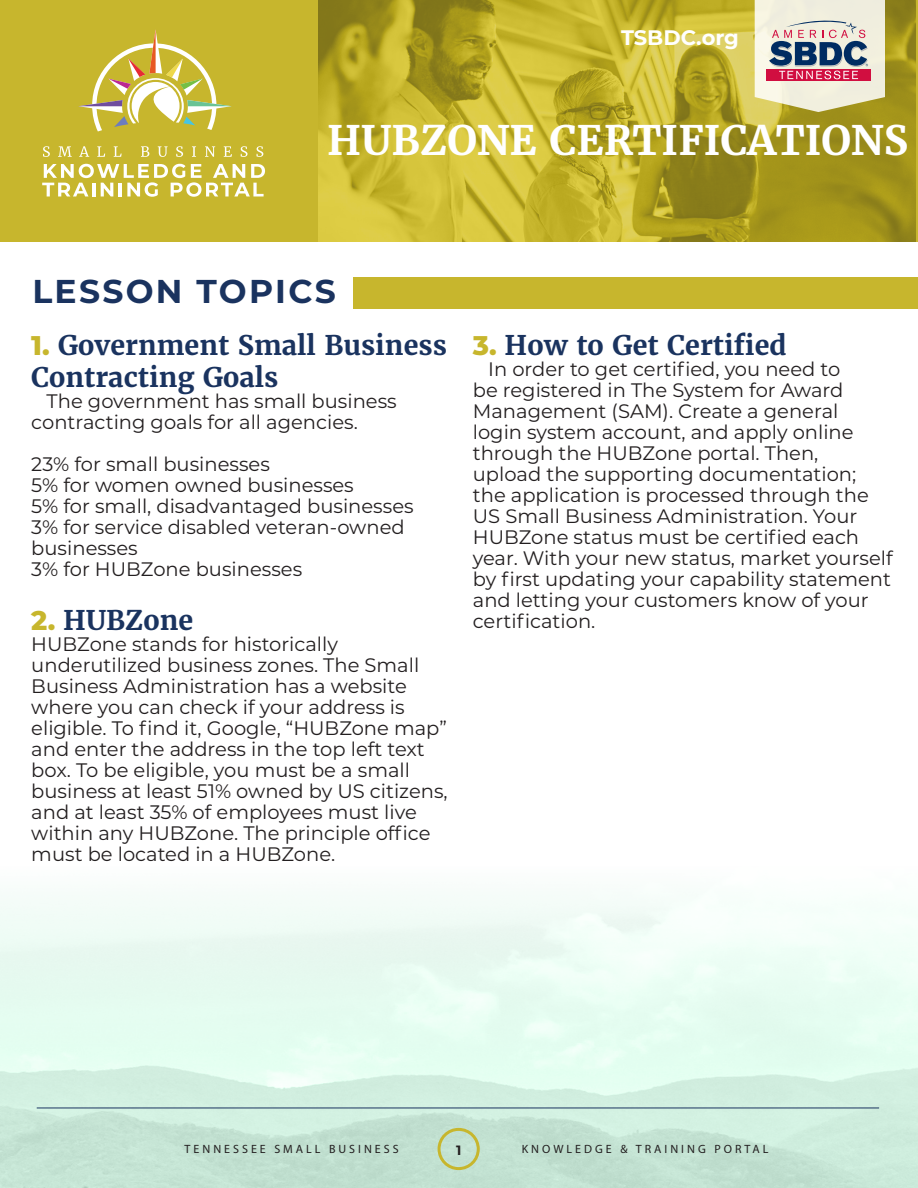
<style>
.page{position:relative;width:918px;height:1188px;background:#fff}
.page>*{position:absolute;margin:0;border:0;box-sizing:border-box;transform-origin:0 0}
.t1{font:700 40.5px "Merriweather";color:#fff}
.t2{font:700 33px "Montserrat";letter-spacing:.07em;color:#1a335f}
.t3{font:700 27px/32.4px "Merriweather";color:#1a335f}
.t4{font:700 21px "Montserrat";color:#fff}
.t5{font:19.5px/21px "Montserrat";color:#231f20}
.t6{font:700 13.5px "Montserrat";color:#231f20}
.t7{font:12px "Myriad Pro";letter-spacing:.25em;color:#231f20}
.s1{font-family:"Montserrat";font-weight:800;color:#c7b62d}
</style>
<div class="page">
<img style="left:0;top:898px;width:918px;height:290px">
<div style="left:438px;top:1128px;width:42px;height:42px;border:3px solid #c7b62d;border-radius:50%"></div>
<hr style="left:37px;top:1108px;width:842px;height:1px;background:#1a335f">
<div style="left:0;top:0;width:319px;height:242px;background:#c7b62d"></div>
<img style="left:319px;top:0;width:597px;height:242px">
<svg style="left:78px;top:29px;width:154px;height:103px"></svg>
<svg style="left:43px;top:146px;width:7px;height:11px"></svg>
<svg style="left:58px;top:146px;width:14px;height:11px"></svg>
<svg style="left:79px;top:146px;width:10px;height:11px"></svg>
<svg style="left:97px;top:146px;width:8px;height:11px"></svg>
<svg style="left:114px;top:146px;width:8px;height:11px"></svg>
<svg style="left:141px;top:146px;width:8px;height:11px"></svg>
<svg style="left:158px;top:146px;width:10px;height:11px"></svg>
<svg style="left:176px;top:146px;width:7px;height:11px"></svg>
<svg style="left:192px;top:146px;width:4px;height:11px"></svg>
<svg style="left:205px;top:146px;width:10px;height:11px"></svg>
<svg style="left:224px;top:146px;width:8px;height:11px"></svg>
<svg style="left:241px;top:146px;width:7px;height:11px"></svg>
<svg style="left:256px;top:146px;width:7px;height:11px"></svg>
<svg style="left:42px;top:164px;width:223px;height:33px"></svg>
<div style="left:353px;top:278px;width:565px;height:31px;background:#c7b62d"></div>
<svg style="left:755px;top:0;width:130px;height:112px;background:#d0c2b8"></svg>
<p class="t4" style="left:621px;top:23px;width:119px">TSBDC.org</p>
<p class="t1" style="left:327px;top:115px;width:583px">HUBZONE CERTIFICATIONS</p>
<p class="t2" style="left:32px;top:268px;width:305px">LESSON TOPICS</p>
<p class="t3" style="left:31px;top:329px;width:417px"><span class="s1">1.</span> Government Small Business<br>Contracting Goals</p>
<p class="t5" style="left:31px;top:390px;width:367px;text-indent:15px">The government has small business contracting goals for all agencies.</p>
<p class="t5" style="left:31px;top:453px;width:240px">23% for small businesses</p>
<p class="t5" style="left:31px;top:474px;width:324px">5% for women owned businesses</p>
<p class="t5" style="left:31px;top:495px;width:384px">5% for small, disadvantaged businesses</p>
<p class="t5" style="left:31px;top:516px;width:375px">3% for service disabled veteran-owned businesses</p>
<p class="t5" style="left:31px;top:558px;width:272px">3% for HUBZone businesses</p>
<p class="t3" style="left:31px;top:604px;width:163px"><span class="s1">2.</span> HUBZone</p>
<p class="t5" style="left:31px;top:633px;width:418px">HUBZone stands for historically underutilized business zones. The Small Business Administration has a website where you can check if your address is eligible. To find it, Google, “HUBZone map” and enter the address in the top left text box. To be eligible, you must be a small business at least 51% owned by US citizens, and at least 35% of employees must live within any HUBZone. The principle office must be located in a HUBZone.</p>
<p class="t3" style="left:473px;top:329px;width:315px"><span class="s1">3.</span> How to Get Certified</p>
<p class="t5" style="left:473px;top:358px;width:421px;text-indent:15px">In order to get certified, you need to<br>be registered in The System for Award Management (SAM). Create a general<br>login system account, and apply online through the HUBZone portal. Then,<br>upload the supporting documentation; the application is processed through the US Small Business Administration. Your HUBZone status must be certified each year. With your new status, market yourself by first updating your capability statement and letting your customers know of your certification.</p>
<p class="t7" style="left:185px;top:1142px;width:216px">TENNESSEE SMALL BUSINESS</p>
<p class="t6" style="left:456px;top:1140px;width:7px">1</p>
<p class="t7" style="left:522px;top:1142px;width:248px">KNOWLEDGE &amp; TRAINING PORTAL</p>
</div>
